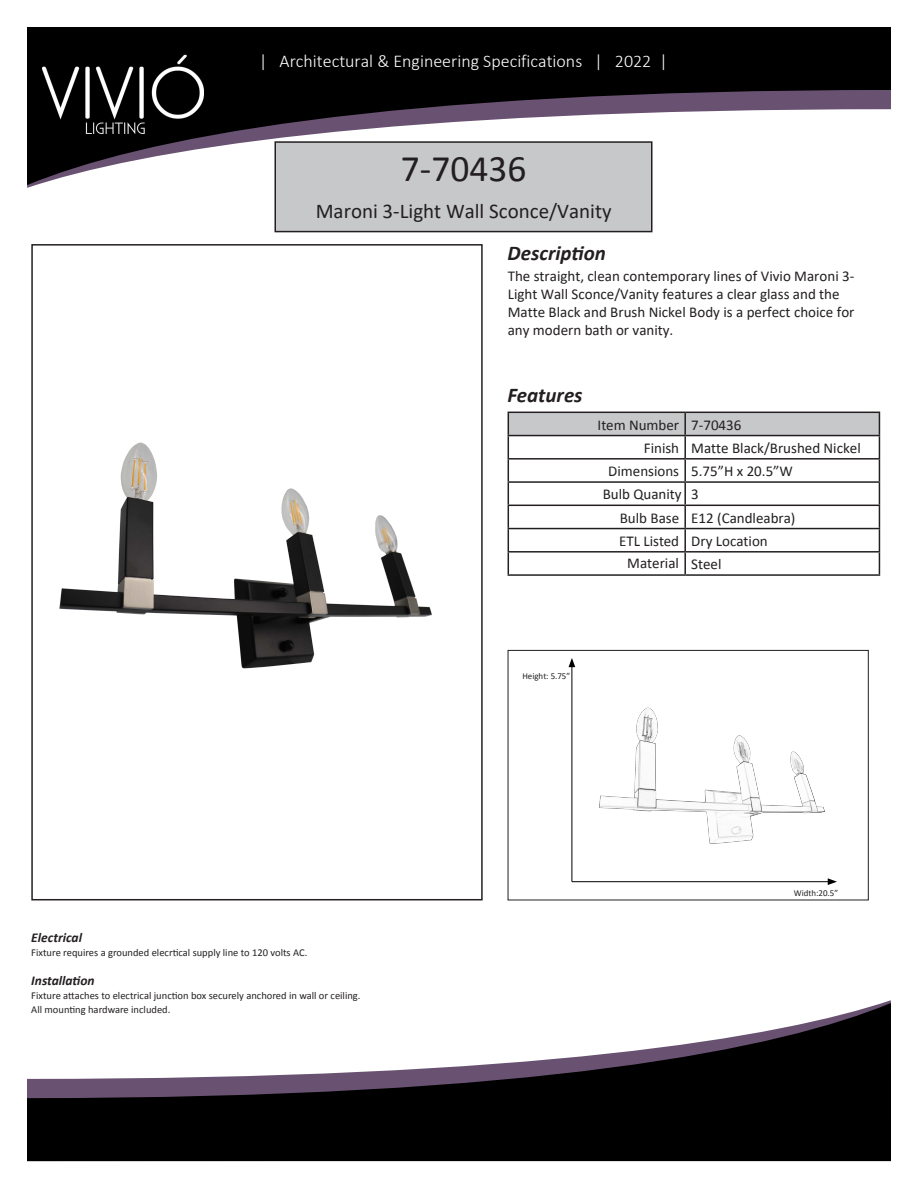
<style>
.page{position:relative;width:918px;height:1188px;background:#fff}
.page>*{position:absolute;margin:0;border:0;box-sizing:border-box;transform-origin:0 0}
.t1{font:37.5px "Calibri";color:#231f20}
.t2{font:21px "Calibri";color:#231f20}
.t3{font:italic 700 21px "Calibri";color:#231f20}
.t4{font:300 18px "Calibri";color:#fff}
.t5{font:15px/18px "Calibri";color:#231f20}
.t6{font:italic 700 13.5px "Calibri";color:#231f20}
.t7{font:10.5px "Calibri";color:#231f20}
.t8{font:9px "Calibri";color:#231f20}
</style>
<div class="page">
<div style="left:275px;top:142px;width:377px;height:90px;background:#c7c8ca"></div>
<div style="left:274px;top:141px;width:378px;height:91px;border:2px solid #231f20"></div>
<svg style="left:27px;top:27px;width:864px;height:158px;fill:#030303"></svg>
<svg style="left:27px;top:1003px;width:864px;height:158px;fill:#000"></svg>
<div style="left:31px;top:244px;width:452px;height:656px;border:2px solid #231f20"></div>
<div style="left:508px;top:650px;width:361px;height:250px;border:1px solid #231f20"></div>
<hr style="left:572px;top:665px;width:1px;height:217px;background:#000">
<svg style="left:569px;top:658px;width:6px;height:9px"></svg>
<hr style="left:572px;top:881px;width:258px;height:1px;background:#000">
<svg style="left:828px;top:878px;width:9px;height:7px"></svg>
<svg style="left:508px;top:412px;width:372px;height:162px"></svg>
<hr style="left:508px;top:574px;width:177px;height:2px;background:#231f20">
<hr style="left:685px;top:574px;width:195px;height:2px;background:#231f20">
<img style="left:42px;top:27px;width:162px;height:158px">
<img style="left:59px;top:442px;width:373px;height:227px">
<img style="left:599px;top:707px;width:226px;height:137px">
<p class="t4" style="left:259px;top:50px;width:410px">| Architectural &amp; Engineering Specifications | 2022 |</p>
<p class="t1" style="left:401px;top:143px;width:127px">7-70436</p>
<p class="t2" style="left:316px;top:197px;width:297px">Maroni 3-Light Wall Sconce/Vanity</p>
<p class="t3" style="left:508px;top:238px;width:100px">Description</p>
<p class="t5" style="left:508px;top:266px;width:348px">The straight, clean contemporary lines of Vivio Maroni 3- Light Wall Sconce/Vanity features a clear glass and the Matte Black and Brush Nickel Body is a perfect choice for any modern bath or vanity.</p>
<p class="t6" style="left:31px;top:928px;width:52px">Electrical</p>
<p class="t7" style="left:31px;top:946px;width:278px">Fixture requires a grounded elecrtical supply line to 120 volts AC.</p>
<p class="t6" style="left:31px;top:971px;width:65px">Installation</p>
<p class="t7" style="left:31px;top:988px;width:331px">Fixture attaches to electrical junction box securely anchored in wall or ceiling.</p>
<p class="t7" style="left:31px;top:1003px;width:141px">All mounting hardware included.</p>
<p class="t3" style="left:508px;top:380px;width:77px">Features</p>
<p class="t5" style="left:598px;top:415px;width:83px">Item Number</p>
<p class="t5" style="left:691px;top:415px;width:52px">7-70436</p>
<p class="t5" style="left:644px;top:438px;width:37px">Finish</p>
<p class="t5" style="left:691px;top:438px;width:171px">Matte Black/Brushed Nickel</p>
<p class="t5" style="left:608px;top:462px;width:72px">Dimensions</p>
<p class="t5" style="left:691px;top:462px;width:103px">5.75”H x 20.5”W</p>
<p class="t5" style="left:603px;top:485px;width:81px">Bulb Quanity</p>
<p class="t5" style="left:691px;top:485px;width:9px">3</p>
<p class="t5" style="left:620px;top:508px;width:61px">Bulb Base</p>
<p class="t5" style="left:691px;top:508px;width:106px">E12 (Candleabra)</p>
<p class="t5" style="left:619px;top:531px;width:61px">ETL Listed</p>
<p class="t5" style="left:691px;top:531px;width:78px">Dry Location</p>
<p class="t5" style="left:627px;top:554px;width:53px">Material</p>
<p class="t5" style="left:691px;top:555px;width:32px">Steel</p>
<p class="t8" style="left:522px;top:669px;width:49px">Height: 5.75”</p>
<p class="t8" style="left:794px;top:887px;width:46px">Width:20.5”</p>
</div>
